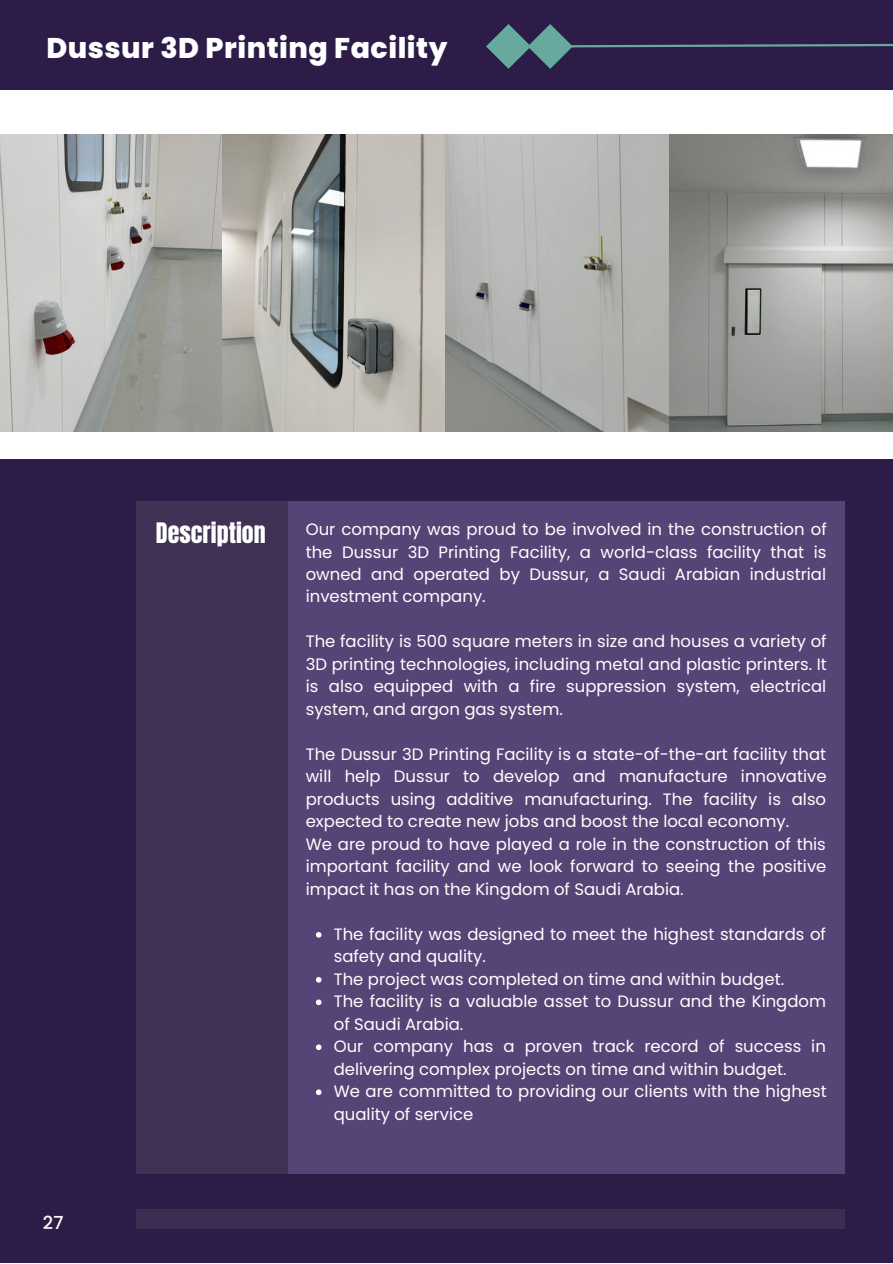
<style>
.page{position:relative;width:893px;height:1264px;background:#fff}
.page>*{position:absolute;margin:0;border:0;box-sizing:border-box;transform-origin:0 0}
.t1{font:800 28.5px "Poppins";letter-spacing:.015em;color:#fff}
.t2{font:24px "Anton";color:#fff}
.t3{font:500 18px "Poppins";color:#fff}
.t4{font:16.5px/22.5px "Poppins";color:#fff}
</style>
<div class="page">
<div style="left:0;top:0;width:892px;height:90px;background:#2d1c48"></div>
<img style="left:487px;top:24px;width:83px;height:45px">
<svg style="left:495px;top:43px;width:397px;height:6px"></svg>
<div style="left:0;top:459px;width:892px;height:803px;background:#2d1c48"></div>
<div style="left:136px;top:1209px;width:708px;height:20px;background:#3f3254"></div>
<div style="left:136px;top:501px;width:152px;height:672px;background:#3f3254"></div>
<div style="left:288px;top:501px;width:556px;height:672px;background:#574476"></div>
<img style="left:0;top:134px;width:892px;height:297px">
<svg style="left:316px;top:932px;width:5px;height:5px"></svg>
<svg style="left:316px;top:977px;width:5px;height:5px"></svg>
<svg style="left:316px;top:999px;width:5px;height:6px"></svg>
<svg style="left:316px;top:1044px;width:5px;height:6px"></svg>
<svg style="left:316px;top:1089px;width:5px;height:6px"></svg>
<p class="t1" style="left:46px;top:28px;width:402px">Dussur 3D Printing Facility</p>
<p class="t3" style="left:43px;top:1211px;width:22px">27</p>
<p class="t2" style="left:156px;top:516px;width:111px">Description</p>
<p class="t4" style="left:306px;top:518px;width:522px;text-align:justify">Our company was proud to be involved in the construction of the Dussur 3D Printing Facility, a world-class facility that is owned and operated by Dussur, a Saudi Arabian industrial investment company.</p>
<p class="t4" style="left:306px;top:630px;width:522px;text-align:justify">The facility is 500 square meters in size and houses a variety of 3D printing technologies, including metal and plastic printers. It is also equipped with a fire suppression system, electrical system, and argon gas system.</p>
<p class="t4" style="left:306px;top:743px;width:522px;text-align:justify">The Dussur 3D Printing Facility is a state-of-the-art facility that will help Dussur to develop and manufacture innovative products using additive manufacturing. The facility is also expected to create new jobs and boost the local economy.</p>
<p class="t4" style="left:306px;top:832px;width:522px;text-align:justify">We are proud to have played a role in the construction of this important facility and we look forward to seeing the positive impact it has on the Kingdom of Saudi Arabia.</p>
<p class="t4" style="left:334px;top:922px;width:493px">The facility was designed to meet the highest standards of safety and quality.</p>
<p class="t4" style="left:334px;top:967px;width:452px">The project was completed on time and within budget.</p>
<p class="t4" style="left:334px;top:990px;width:494px">The facility is a valuable asset to Dussur and the Kingdom of Saudi Arabia.</p>
<p class="t4" style="left:334px;top:1035px;width:493px">Our company has a proven track record of success in delivering complex projects on time and within budget.</p>
<p class="t4" style="left:334px;top:1080px;width:494px">We are committed to providing our clients with the highest quality of service</p>
</div>
